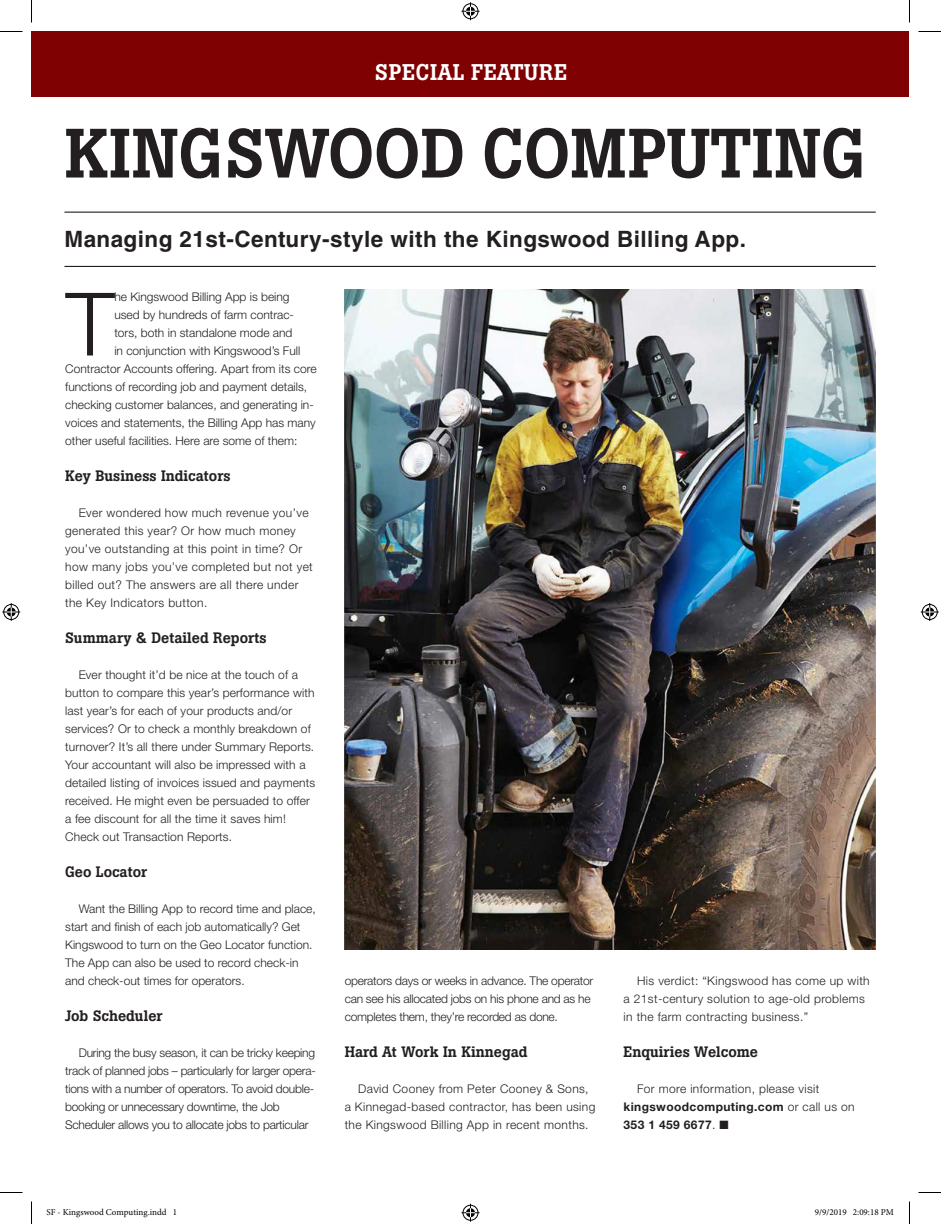
<style>
.page{position:relative;width:941px;height:1224px;background:#fff}
.page>*{position:absolute;margin:0;border:0;box-sizing:border-box;transform-origin:0 0}
.Body_Text_-_First_Pa{font:300 87.6px "Helvetica Neue LT Std";color:#231f20}
.headline{font:500 69px "Boton";color:#231f20}
.deck{font:700 22.5px "Helvetica LT Std";letter-spacing:.02em;color:#231f20}
.Top_Tag_Style{font:500 22.5px "Boton";letter-spacing:.02em;color:#fff}
.Subheads{font:500 15px "Boton";color:#231f20}
.Body_Text{font:300 12px/18px "Helvetica Neue LT Std";letter-spacing:.01em;color:#231f20}
.Body_Text-2{font:300 12px/18px "Helvetica Neue LT Std";letter-spacing:.03em;color:#231f20}
.Body_Text-3{font:300 12px/18px "Helvetica Neue LT Std";letter-spacing:-.02em;color:#231f20}
.Body_Text_-_First_Pa-2{font:300 12px "Helvetica Neue LT Std";color:#231f20}
.t1{font:9px "Minion Pro";color:#000}
.s1{font-weight:700}
</style>
<div class="page">
<div style="left:32px;top:32px;width:877px;height:65px;background:#800101"></div>
<hr style="left:64px;top:212px;width:811px;height:1px;background:#231f20">
<hr style="left:64px;top:266px;width:811px;height:1px;background:#231f20">
<img style="left:344px;top:290px;width:531px;height:660px">
<svg style="left:0;top:31px;width:22px;height:1px"></svg>
<svg style="left:918px;top:31px;width:22px;height:1px"></svg>
<svg style="left:0;top:1192px;width:22px;height:1px"></svg>
<svg style="left:918px;top:1192px;width:22px;height:1px"></svg>
<svg style="left:31px;top:0;width:1px;height:22px"></svg>
<svg style="left:31px;top:1202px;width:1px;height:22px"></svg>
<svg style="left:909px;top:0;width:1px;height:22px"></svg>
<svg style="left:909px;top:1202px;width:1px;height:22px"></svg>
<svg style="left:461px;top:2px;width:18px;height:18px"></svg>
<svg style="left:461px;top:1204px;width:18px;height:18px"></svg>
<svg style="left:2px;top:603px;width:18px;height:18px"></svg>
<svg style="left:920px;top:603px;width:18px;height:18px"></svg>
<p class="Top_Tag_Style" style="left:375px;top:59px;width:194px">SPECIAL FEATURE</p>
<p class="headline" style="left:64px;top:113px;width:802px">KINGSWOOD COMPUTING</p>
<p class="deck" style="left:64px;top:225px;width:683px">Managing 21st-Century-style with the Kingswood Billing App.</p>
<p class="Body_Text_-_First_Pa" style="left:66px;top:271px;width:50px">T</p>
<p class="Body_Text_-_First_Pa-2" style="left:114px;top:290px;width:177px">he Kingswood Billing App is being</p>
<p class="Body_Text_-_First_Pa-2" style="left:114px;top:308px;width:181px">used by hundreds of farm contrac-</p>
<p class="Body_Text_-_First_Pa-2" style="left:114px;top:326px;width:180px">tors, both in standalone mode and</p>
<p class="Body_Text_-_First_Pa-2" style="left:114px;top:344px;width:187px">in conjunction with Kingswood’s Full</p>
<p class="Body_Text_-_First_Pa-2" style="left:65px;top:362px;width:253px">Contractor Accounts offering. Apart from its core</p>
<p class="Body_Text_-_First_Pa-2" style="left:65px;top:380px;width:243px">functions of recording job and payment details,</p>
<p class="Body_Text_-_First_Pa-2" style="left:65px;top:398px;width:250px">checking customer balances, and generating in-</p>
<p class="Body_Text_-_First_Pa-2" style="left:65px;top:416px;width:252px">voices and statements, the Billing App has many</p>
<p class="Body_Text_-_First_Pa-2" style="left:65px;top:434px;width:234px">other useful facilities. Here are some of them:</p>
<p class="Subheads" style="left:65px;top:467px;width:167px">Key Business Indicators</p>
<p class="Body_Text-2" style="left:65px;top:504px;width:249px;text-indent:14px">Ever wondered how much revenue you’ve generated this year? Or how much money you’ve outstanding at this point in time? Or how many jobs you’ve completed but not yet billed out? The answers are all there under the Key Indicators button.</p>
<p class="Subheads" style="left:65px;top:629px;width:203px">Summary &amp; Detailed Reports</p>
<p class="Body_Text" style="left:65px;top:666px;width:251px;text-indent:14px">Ever thought it’d be nice at the touch of a button to compare this year’s performance with last year’s for each of your products and/or services? Or to check a monthly breakdown of turnover? It’s all there under Summary Reports.<br>Your accountant will also be impressed with a detailed listing of invoices issued and payments received. He might even be persuaded to offer a fee discount for all the time it saves him!<br>Check out Transaction Reports.</p>
<p class="Subheads" style="left:65px;top:863px;width:84px">Geo Locator</p>
<p class="Body_Text" style="left:65px;top:900px;width:252px;text-indent:14px">Want the Billing App to record time and place, start and finish of each job automatically? Get Kingswood to turn on the Geo Locator function.<br>The App can also be used to record check-in and check-out times for operators.</p>
<p class="Subheads" style="left:65px;top:1007px;width:99px">Job Scheduler</p>
<p class="Body_Text-3" style="left:65px;top:1044px;width:252px;text-indent:14px">During the busy season, it can be tricky keeping track of planned jobs – particularly for larger opera&shy;tions with a number of operators. To avoid double&shy;booking or unnecessary downtime, the Job Scheduler allows you to allocate jobs to particular</p>
<p class="Body_Text-3" style="left:345px;top:972px;width:250px">operators days or weeks in advance. The operator can see his allocated jobs on his phone and as he completes them, they’re recorded as done.</p>
<p class="Subheads" style="left:345px;top:1043px;width:184px">Hard At Work In Kinnegad</p>
<p class="Body_Text-2" style="left:345px;top:1080px;width:252px;text-align:center">David Cooney from Peter Cooney &amp; Sons,<br>a Kinnegad-based contractor, has been using the Kingswood Billing App in recent months.</p>
<p class="Body_Text-2" style="left:623px;top:972px;width:248px;text-indent:14px">His verdict: “Kingswood has come up with a 21st-century solution to age-old problems in the farm contracting business.”</p>
<p class="Subheads" style="left:623px;top:1043px;width:136px">Enquiries Welcome</p>
<p class="Body_Text-2" style="left:623px;top:1080px;width:232px;text-indent:14px">For more information, please visit <span class="s1">kingswoodcomputing.com</span> or call us on<br><span class="s1">353 1 459 6677</span>. ■</p>
<p class="t1" style="left:46px;top:1206px;width:132px">SF - Kingswood Computing.indd 1</p>
<p class="t1" style="left:814px;top:1206px;width:80px">9/9/2019 2:09:18 PM</p>
</div>
